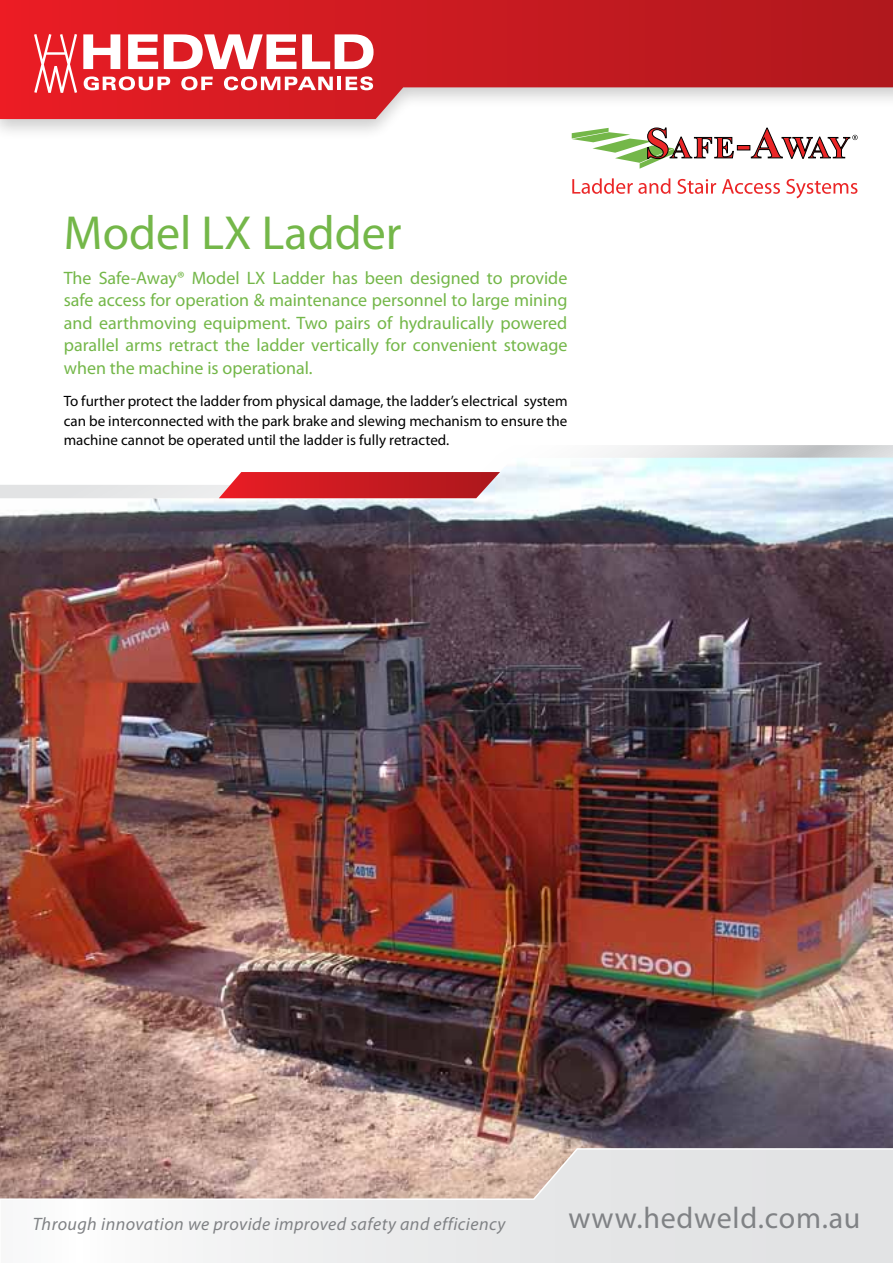
<style>
.page{position:relative;width:893px;height:1263px;background:#fff}
.page>*{position:absolute;margin:0;border:0;box-sizing:border-box;transform-origin:0 0}
.t1{font:48px "Myriad Pro";color:#74b749}
.t2{font:30px "Myriad Pro";letter-spacing:.025em;color:#808285}
.t3{font:18px/22.5px "Myriad Pro";color:#74b749;text-align:justify}
.t4{font:italic 18px "Myriad Pro";letter-spacing:.025em;color:#808285}
.t5{font:15px/19.5px "Myriad Pro";color:#000;text-align:justify}
</style>
<div class="page">
<img style="left:0;top:498px;width:893px;height:612px">
<div style="left:0;top:1110px;width:893px;height:153px;background:#000;opacity:.15"></div>
<svg style="left:0;top:1147px;width:893px;height:116px"></svg>
<svg style="left:0;top:445px;width:893px;height:53px"></svg>
<svg style="left:219px;top:472px;width:281px;height:26px;background:#cd2c32"></svg>
<div style="left:0;top:0;width:893px;height:141px;background:#000;opacity:.2"></div>
<svg style="left:0;top:0;width:893px;height:119px;background:#d24045"></svg>
<svg style="left:84px;top:76px;width:86px;height:14px"></svg>
<svg style="left:181px;top:76px;width:32px;height:14px"></svg>
<svg style="left:224px;top:76px;width:109px;height:14px"></svg>
<hr style="left:337px;top:77px;width:4px;height:13px;background:#fff">
<svg style="left:346px;top:76px;width:27px;height:14px"></svg>
<svg style="left:83px;top:34px;width:37px;height:35px"></svg>
<svg style="left:128px;top:34px;width:30px;height:35px"></svg>
<svg style="left:164px;top:34px;width:210px;height:35px"></svg>
<svg style="left:34px;top:34px;width:43px;height:59px"></svg>
<svg style="left:737px;top:145px;width:13px;height:5px"></svg>
<svg style="left:572px;top:128px;width:162px;height:41px"></svg>
<svg style="left:751px;top:128px;width:107px;height:31px"></svg>
<svg style="left:572px;top:178px;width:98px;height:16px"></svg>
<svg style="left:677px;top:179px;width:39px;height:15px"></svg>
<svg style="left:722px;top:179px;width:58px;height:15px"></svg>
<svg style="left:786px;top:179px;width:71px;height:19px"></svg>
<h1 class="t1" style="left:64px;top:203px;width:339px">Model LX Ladder</h1>
<p class="t3" style="left:64px;top:266px;width:505px">The Safe-Away® Model LX Ladder has been designed to provide safe access for operation &amp; maintenance personnel to large mining and earthmoving equipment. Two pairs of hydraulically powered parallel arms retract the ladder vertically for convenient stowage when the machine is operational.</p>
<p class="t5" style="left:64px;top:391px;width:505px">To further protect the ladder from physical damage, the ladder’s electrical system can be interconnected with the park brake and slewing mechanism to ensure the machine cannot be operated until the ladder is fully retracted.</p>
<p class="t4" style="left:33px;top:1213px;width:474px">Through innovation we provide improved safety and efficiency</p>
<h2 class="t2" style="left:568px;top:1200px;width:294px">www.hedweld.com.au</h2>
</div>
